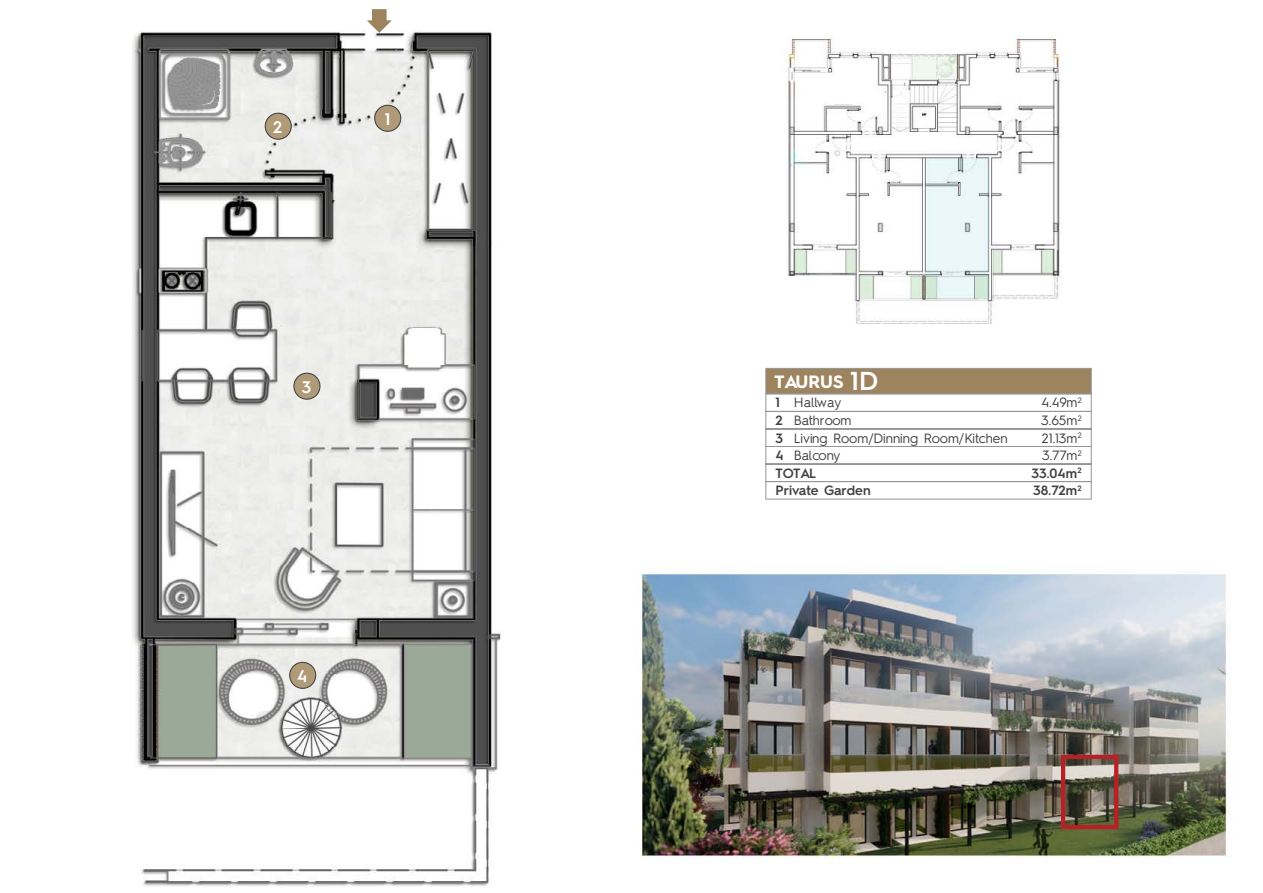
<style>
.page{position:relative;width:1263px;height:893px;background:#fff}
.page>*{position:absolute;margin:0;border:0;box-sizing:border-box;transform-origin:0 0}
.t1{font:700 17.85px "Hurme Geometric Sans 2";color:#fff}
.t2{font:600 16.8px "Hurme Geometric Sans 2";color:#fff}
.t3{font:13.5px/17.5px "Hurme Geometric Sans 2";color:#414042}
.t4{font:600 13.5px/17.5px "Hurme Geometric Sans 2";color:#414042}
.s1{font-weight:600;font-size:26.1px}
.s2{font-weight:600}
</style>
<div class="page">
<img style="left:132px;top:30px;width:1096px;height:856px">
<div style="left:375px;top:105px;width:26px;height:26px;background:#b09a77;border-radius:50%"></div>
<div style="left:374px;top:105px;width:27px;height:27px;border:1px solid #414042;border-radius:50%"></div>
<div style="left:265px;top:113px;width:26px;height:26px;background:#b09a77;border-radius:50%"></div>
<div style="left:265px;top:113px;width:27px;height:27px;border:1px solid #414042;border-radius:50%"></div>
<div style="left:294px;top:373px;width:26px;height:26px;background:#b09a77;border-radius:50%"></div>
<div style="left:293px;top:373px;width:27px;height:27px;border:1px solid #414042;border-radius:50%"></div>
<div style="left:290px;top:662px;width:26px;height:26px;background:#b09a77;border-radius:50%"></div>
<div style="left:289px;top:662px;width:27px;height:27px;border:1px solid #414042;border-radius:50%"></div>
<svg style="left:367px;top:9px;width:25px;height:24px"></svg>
<div style="left:1061px;top:755px;width:57px;height:74px;border:4px solid #b72126"></div>
<div style="left:765px;top:368px;width:327px;height:26px;background:#9d845e;border:1px solid #939598"></div>
<svg style="left:765px;top:393px;width:327px;height:107px"></svg>
<p class="t2" style="left:273px;top:115px;width:11px">2</p>
<p class="t2" style="left:385px;top:107px;width:7px">1</p>
<p class="t2" style="left:302px;top:375px;width:11px">3</p>
<p class="t2" style="left:297px;top:664px;width:12px">4</p>
<h1 class="t1" style="left:775px;top:369px;width:105px">TAURUS <span class="s1">1D</span></h1>
<p class="t3" style="left:794px;top:393px;width:215px">Hallway<br>Bathroom<br>Living Room/Dinning Room/Kitchen<br>Balcony</p>
<p class="t3" style="left:1031px;top:393px;width:52px;text-align:right">4.49m<sup>2<br></sup>3.65m<sup>2<br></sup>21.13m<sup>2<br></sup>3.77m<sup>2<br></sup><span class="s2">33.04m</span><sup>2<br></sup><span class="s2">38.72m</span><sup>2</sup></p>
<p class="t4" style="left:775px;top:393px;width:97px">1<br>2<br>3<br>4<br>TOTAL<br>Private Garden</p>
</div>
